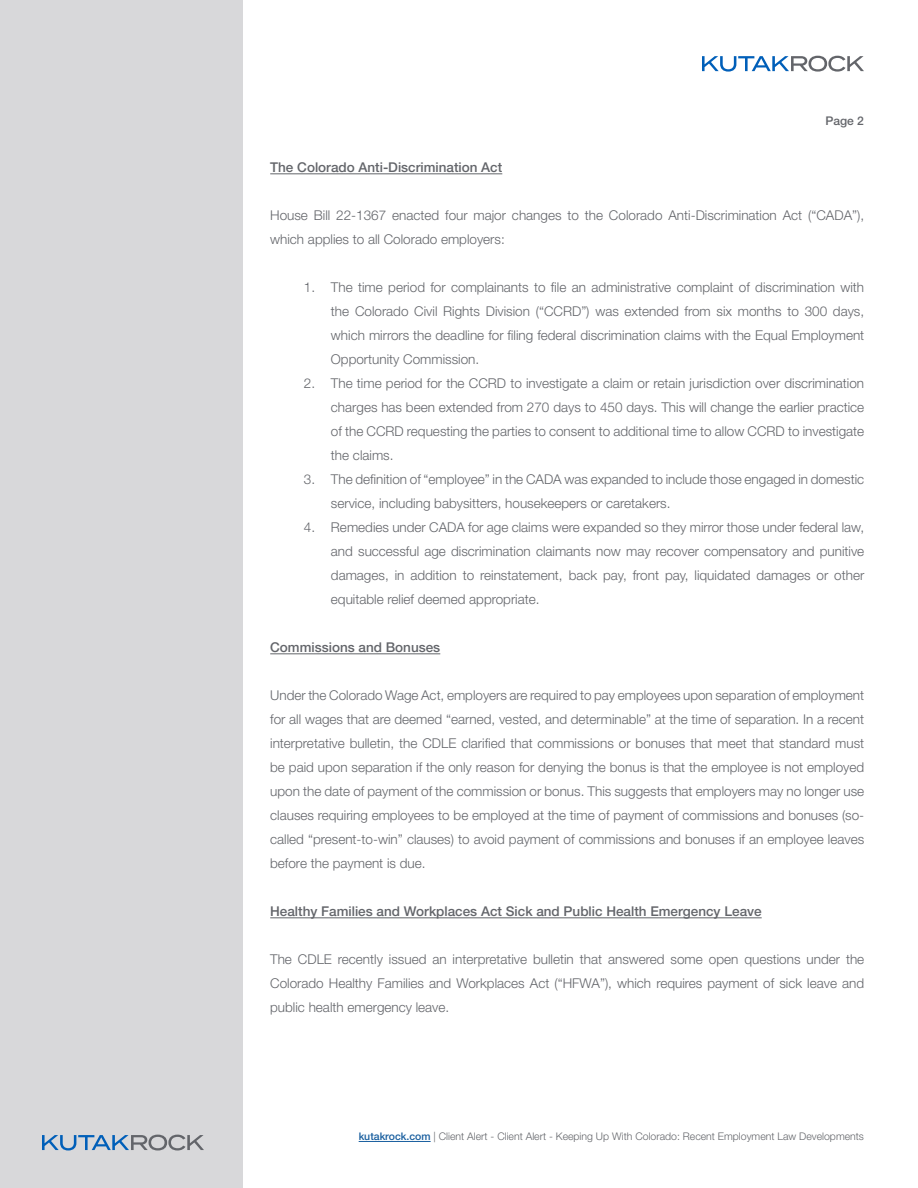
<style>
.page{position:relative;width:918px;height:1188px;background:#fff}
.page>*{position:absolute;margin:0;border:0;box-sizing:border-box;transform-origin:0 0}
.t1{font:300 13.5px/24px "Helvetica Neue LT Std";color:#63656a;text-align:justify}
.t2{font:500 13.5px "Helvetica Neue LT Std";color:#63656a}
.t3{font:500 12px "Helvetica Neue LT Std";color:#63656a}
.t4{font:300 10.5px "Helvetica Neue LT Std";color:#63656a}
.s1{font-weight:500;color:#175d9e}
</style>
<div class="page">
<div style="left:0;top:0;width:243px;height:1188px;background:#d8d8da"></div>
<svg style="left:702px;top:56px;width:162px;height:16px"></svg>
<hr style="left:270px;top:173px;width:232px;height:1px;background:#63656a">
<hr style="left:270px;top:653px;width:170px;height:1px;background:#63656a">
<hr style="left:270px;top:917px;width:492px;height:1px;background:#63656a">
<hr style="left:359px;top:1141px;width:72px;height:1px;background:#175d9e">
<svg style="left:42px;top:1135px;width:162px;height:16px"></svg>
<p class="t3" style="left:826px;top:113px;width:40px">Page 2</p>
<p class="t2" style="left:270px;top:160px;width:234px">The Colorado Anti-Discrimination Act</p>
<p class="t1" style="left:270px;top:203px;width:596px">House Bill 22-1367 enacted four major changes to the Colorado Anti-Discrimination Act (“CADA”), which applies to all Colorado employers:</p>
<p class="t1" style="left:331px;top:275px;width:535px;text-indent:-27px">1. The time period for complainants to file an administrative complaint of discrimination with the Colorado Civil Rights Division (“CCRD”) was extended from six months to 300 days, which mirrors the deadline for filing federal discrimination claims with the Equal Employment Opportunity Commission.</p>
<p class="t1" style="left:331px;top:371px;width:535px;text-indent:-27px">2. The time period for the CCRD to investigate a claim or retain jurisdiction over discrimination charges has been extended from 270 days to 450 days. This will change the earlier practice of the CCRD requesting the parties to consent to additional time to allow CCRD to investigate the claims.</p>
<p class="t1" style="left:331px;top:467px;width:535px;text-indent:-27px">3. The definition of “employee” in the CADA was expanded to include those engaged in domestic service, including babysitters, housekeepers or caretakers.</p>
<p class="t1" style="left:331px;top:515px;width:535px;text-indent:-27px">4. Remedies under CADA for age claims were expanded so they mirror those under federal law, and successful age discrimination claimants now may recover compensatory and punitive damages, in addition to reinstatement, back pay, front pay, liquidated damages or other equitable relief deemed appropriate.</p>
<p class="t2" style="left:270px;top:640px;width:172px">Commissions and Bonuses</p>
<p class="t1" style="left:270px;top:683px;width:596px">Under the Colorado Wage Act, employers are required to pay employees upon separation of employment for all wages that are deemed “earned, vested, and determinable” at the time of separation. In a recent interpretative bulletin, the CDLE clarified that commissions or bonuses that meet that standard must be paid upon separation if the only reason for denying the bonus is that the employee is not employed upon the date of payment of the commission or bonus. This suggests that employers may no longer use clauses requiring employees to be employed at the time of payment of commissions and bonuses (so&shy;called “present-to-win” clauses) to avoid payment of commissions and bonuses if an employee leaves before the payment is due.</p>
<p class="t2" style="left:270px;top:904px;width:493px">Healthy Families and Workplaces Act Sick and Public Health Emergency Leave</p>
<p class="t1" style="left:270px;top:947px;width:596px">The CDLE recently issued an interpretative bulletin that answered some open questions under the Colorado Healthy Families and Workplaces Act (“HFWA”), which requires payment of sick leave and public health emergency leave.</p>
<p class="t4" style="left:359px;top:1130px;width:507px"><span class="s1">kutakrock.com</span> | Client Alert - Client Alert - Keeping Up With Colorado: Recent Employment Law Developments</p>
</div>
